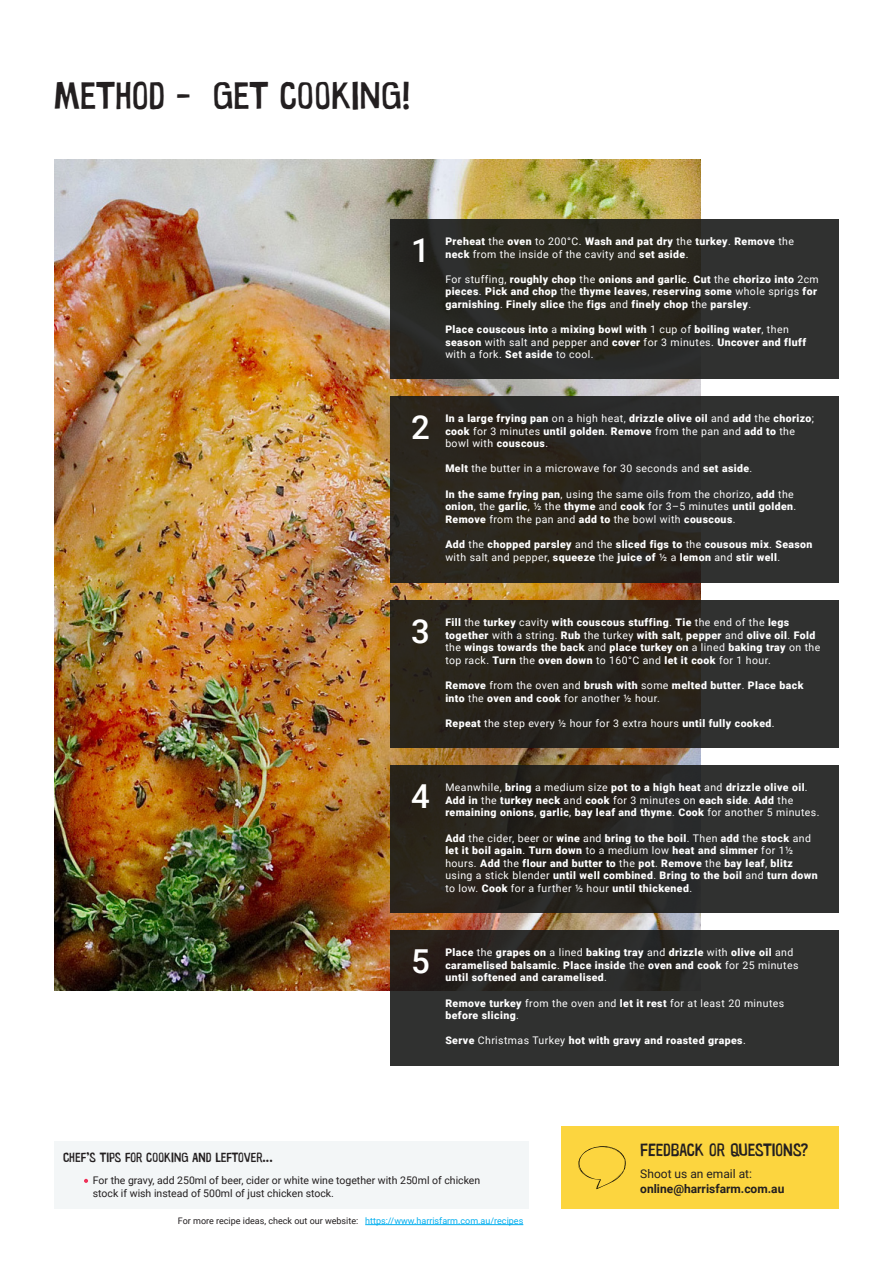
<style>
.page{position:relative;width:893px;height:1263px;background:#fff}
.page>*{position:absolute;margin:0;border:0;box-sizing:border-box;transform-origin:0 0}
.t1{font:39px "Warugaki";color:#231f20}
.t2{font:500 33px "Roboto";color:#fff}
.t3{font:18px "Warugaki";color:#231f20}
.t4{font:13.5px "Warugaki";color:#231f20}
.t5{font:700 12px "Roboto";color:#231f20}
.t6{font:12px "Roboto";color:#231f20}
.t7{font:900 10.5px/12.6px "Roboto";letter-spacing:.04em;color:#fff}
.t8{font:10.5px/12.6px "Roboto";letter-spacing:.04em;color:#fff}
.t9{font:10.5px/12.6px "Roboto";color:#231f20}
.t10{font:9px "Roboto";color:#231f20}
.t11{font:9px "Roboto";color:#00aeef}
.s1{font-weight:400}
.s2{font-weight:900}
</style>
<div class="page">
<div style="left:561px;top:1126px;width:278px;height:83px;background:#fcd53f"></div>
<hr style="left:365px;top:1224px;width:158px;height:1px;background:#00aeef">
<img style="left:54px;top:159px;width:646px;height:832px">
<div style="left:390px;top:219px;width:449px;height:159px;background:#2b2a26"></div>
<div style="left:390px;top:600px;width:449px;height:147px;background:linear-gradient(to bottom,#2c2922,#2a2722)"></div>
<div style="left:390px;top:396px;width:449px;height:186px;background:linear-gradient(to right,#292319,#2f3132)"></div>
<div style="left:390px;top:765px;width:449px;height:147px;background:linear-gradient(to right,#251f16,#2f3233)"></div>
<svg style="left:390px;top:930px;width:449px;height:135px;background:#2d2d2b"></svg>
<div style="left:54px;top:1141px;width:474px;height:68px;background:#f3f6f7"></div>
<svg style="left:84px;top:1179px;width:4px;height:4px"></svg>
<svg style="left:578px;top:1146px;width:48px;height:43px"></svg>
<p class="t1" style="left:54px;top:72px;width:358px">METHOD - GET COOKING!</p>
<p class="t2" style="left:411px;top:227px;width:20px">1</p>
<p class="t7" style="left:445px;top:235px;width:350px">Preheat <span class="s1">the</span> oven <span class="s1">to 200°C.</span> Wash and pat dry <span class="s1">the</span> turkey<span class="s1">.</span> Remove <span class="s1">the </span>neck <span class="s1">from the inside of the cavity and</span> set aside<span class="s1">.</span></p>
<p class="t7" style="left:445px;top:272px;width:375px"><span class="s1">For stuffing,</span> roughly chop <span class="s1">the</span> onions and garlic<span class="s1">.</span> Cut <span class="s1">the</span> chorizo into <span class="s1">2cm </span>pieces<span class="s1">.</span> Pick and chop <span class="s1">the</span> thyme leaves<span class="s1">,</span> reserving some <span class="s1">whole sprigs</span> for garnishing<span class="s1">.</span> Finely slice <span class="s1">the</span> figs <span class="s1">and</span> finely chop <span class="s1">the</span> parsley<span class="s1">.</span></p>
<p class="t7" style="left:445px;top:323px;width:362px">Place couscous into <span class="s1">a</span> mixing bowl with <span class="s1">1 cup of</span> boiling water<span class="s1">, then </span>season <span class="s1">with salt and pepper and</span> cover <span class="s1">for 3 minutes.</span> Uncover and fluff <span class="s1">with a fork.</span> Set aside <span class="s1">to cool.</span></p>
<p class="t2" style="left:411px;top:404px;width:20px">2</p>
<p class="t7" style="left:445px;top:412px;width:370px">In a large frying pan <span class="s1">on a high heat,</span> drizzle olive oil <span class="s1">and</span> add <span class="s1">the</span> chorizo<span class="s1">; </span>cook <span class="s1">for 3 minutes</span> until golden<span class="s1">.</span> Remove <span class="s1">from the pan and</span> add to <span class="s1">the bowl with</span> couscous<span class="s1">.</span></p>
<p class="t8" style="left:445px;top:462px;width:308px"><span class="s2">Melt</span> the butter in a microwave for 30 seconds and <span class="s2">set aside</span>.</p>
<p class="t8" style="left:445px;top:487px;width:353px"><span class="s2">In the same frying pan</span>, using the same oils from the chorizo, <span class="s2">add</span> the <span class="s2">onion</span>, the <span class="s2">garlic</span>, ½ the <span class="s2">thyme</span> and <span class="s2">cook</span> for 3–5 minutes <span class="s2">until golden</span>.<br><span class="s2">Remove</span> from the pan and <span class="s2">add to</span> the bowl with <span class="s2">couscous</span>.</p>
<p class="t7" style="left:445px;top:538px;width:369px">Add <span class="s1">the</span> chopped parsley <span class="s1">and the</span> sliced figs to <span class="s1">the</span> cousous mix<span class="s1">.</span> Season <span class="s1">with salt and pepper,</span> squeeze <span class="s1">the</span> juice of <span class="s1">½ a</span> lemon <span class="s1">and</span> stir well<span class="s1">.</span></p>
<p class="t2" style="left:411px;top:608px;width:20px">3</p>
<p class="t7" style="left:445px;top:616px;width:377px">Fill <span class="s1">the</span> turkey <span class="s1">cavity</span> with couscous stuffing<span class="s1">.</span> Tie <span class="s1">the end of the</span> legs together <span class="s1">with a string.</span> Rub <span class="s1">the turkey</span> with salt<span class="s1">,</span> pepper <span class="s1">and</span> olive oil<span class="s1">.</span> Fold <span class="s1">the</span> wings towards the back <span class="s1">and</span> place turkey on <span class="s1">a lined</span> baking tray <span class="s1">on the top rack.</span> Turn <span class="s1">the</span> oven down <span class="s1">to 160°C and</span> let it cook <span class="s1">for 1 hour.</span></p>
<p class="t7" style="left:445px;top:679px;width:360px">Remove <span class="s1">from the oven and</span> brush with <span class="s1">some</span> melted butter<span class="s1">.</span> Place back into <span class="s1">the</span> oven and cook <span class="s1">for another ½ hour.</span></p>
<p class="t8" style="left:445px;top:717px;width:331px"><span class="s2">Repeat</span> the step every ½ hour for 3 extra hours <span class="s2">until fully cooked</span>.</p>
<p class="t2" style="left:411px;top:773px;width:20px">4</p>
<p class="t7" style="left:445px;top:781px;width:376px"><span class="s1">Meanwhile,</span> bring <span class="s1">a medium size</span> pot to a high heat <span class="s1">and</span> drizzle olive oil<span class="s1">.<br></span>Add in <span class="s1">the</span> turkey neck <span class="s1">and</span> cook <span class="s1">for 3 minutes on</span> each side<span class="s1">.</span> Add <span class="s1">the </span>remaining onions<span class="s1">,</span> garlic<span class="s1">,</span> bay leaf and thyme<span class="s1">.</span> Cook <span class="s1">for another 5 minutes.</span></p>
<p class="t7" style="left:445px;top:831px;width:374px">Add <span class="s1">the cider, beer or</span> wine <span class="s1">and</span> bring to the boil<span class="s1">. Then</span> add <span class="s1">the</span> stock <span class="s1">and </span>let it boil again<span class="s1">.</span> Turn down <span class="s1">to a medium low</span> heat and simmer <span class="s1">for 1½ hours.</span> Add <span class="s1">the</span> flour and butter to <span class="s1">the</span> pot<span class="s1">.</span> Remove <span class="s1">the</span> bay leaf<span class="s1">,</span> blitz <span class="s1">using a stick blender</span> until well combined<span class="s1">.</span> Bring to the boil <span class="s1">and</span> turn down <span class="s1">to low.</span> Cook <span class="s1">for a further ½ hour</span> until thickened<span class="s1">.</span></p>
<p class="t2" style="left:411px;top:938px;width:20px">5</p>
<p class="t7" style="left:445px;top:946px;width:355px">Place <span class="s1">the</span> grapes on <span class="s1">a lined</span> baking tray <span class="s1">and</span> drizzle <span class="s1">with</span> olive oil <span class="s1">and </span>caramelised balsamic<span class="s1">.</span> Place inside <span class="s1">the</span> oven and cook <span class="s1">for 25 minutes </span>until softened and caramelised<span class="s1">.</span></p>
<p class="t7" style="left:445px;top:996px;width:340px">Remove turkey <span class="s1">from the oven and</span> let it rest <span class="s1">for at least 20 minutes </span>before slicing<span class="s1">.</span></p>
<p class="t7" style="left:445px;top:1034px;width:302px">Serve <span class="s1">Christmas Turkey</span> hot with gravy and roasted grapes<span class="s1">.</span></p>
<p class="t4" style="left:63px;top:1149px;width:211px">CHEF’S TIPS FOR COOKING AN D LEFTOVER...</p>
<p class="t9" style="left:93px;top:1174px;width:389px">For the gravy, add 250ml of beer, cider or white wine together with 250ml of chicken stock if wish instead of 500ml of just chicken stock.</p>
<p class="t10" style="left:178px;top:1214px;width:182px">For more recipe ideas, check out our website:</p>
<p class="t11" style="left:365px;top:1214px;width:160px">https://www.harrisfarm.com.au/recipes</p>
<p class="t3" style="left:640px;top:1139px;width:169px">FEEDBACK OR QUESTIONS?</p>
<p class="t6" style="left:640px;top:1165px;width:113px">Shoot us an email at:</p>
<p class="t5" style="left:640px;top:1180px;width:146px">online@harrisfarm.com.au</p>
</div>
